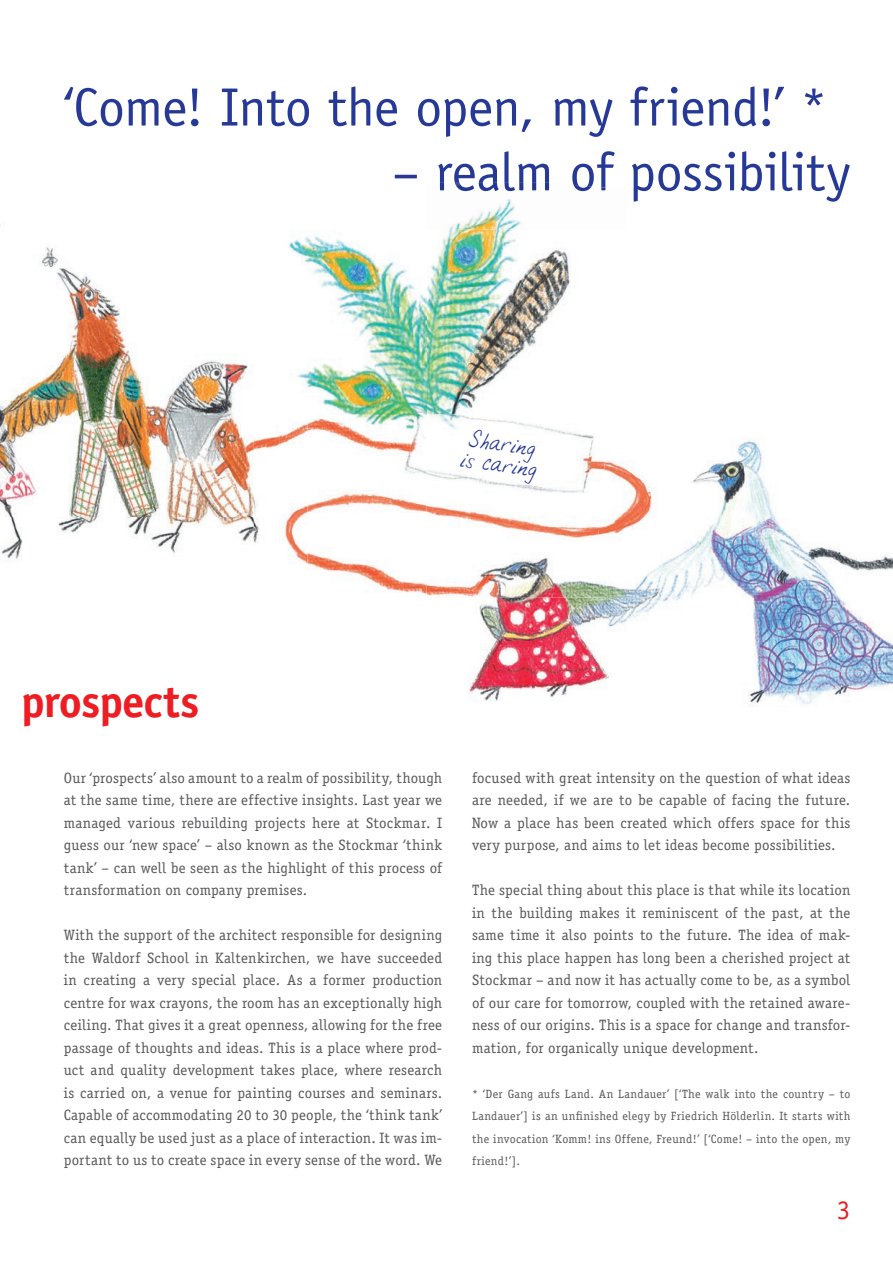
<style>
.page{position:relative;width:893px;height:1263px;background:#fff}
.page>*{position:absolute;margin:0;border:0;box-sizing:border-box;transform-origin:0 0}
.t1{font:54px "Officina Sans LT";letter-spacing:-.01em;color:#263996}
.t2{font:700 45px "Officina Sans ITC Pro";letter-spacing:-.01em;color:#ee1d23}
.t3{font:27px/21px "Brandys Hand";color:#263996}
.t4{font:27px "Officina Sans LT";color:#ee1d23}
.t5{font:15px/22.5px "Officina Serif";letter-spacing:.01em;color:#57585a;text-align:justify}
.t6{font:12px/22.5px "Officina Serif";letter-spacing:.02em;color:#57585a;text-align:justify}
</style>
<div class="page">
<img style="left:840px;top:552px;width:53px;height:144px">
<img style="left:627px;top:439px;width:213px;height:268px">
<img style="left:469px;top:598px;width:158px;height:103px">
<img style="left:566px;top:439px;width:92px;height:159px">
<img style="left:427px;top:558px;width:139px;height:40px">
<img style="left:0;top:224px;width:254px;height:336px">
<img style="left:254px;top:435px;width:54px;height:129px">
<img style="left:308px;top:553px;width:119px;height:41px">
<img style="left:449px;top:202px;width:72px;height:28px">
<img style="left:427px;top:230px;width:143px;height:185px">
<img style="left:427px;top:415px;width:182px;height:135px">
<img style="left:289px;top:234px;width:138px;height:181px">
<img style="left:279px;top:422px;width:29px;height:102px">
<img style="left:308px;top:415px;width:119px;height:98px">
<img style="left:439px;top:183px;width:167px;height:19px">
<h1 class="t1" style="left:64px;top:76px;width:765px">‘Come! Into the open, my friend!’ *</h1>
<h1 class="t1" style="left:392px;top:140px;width:460px">– realm of possibility</h1>
<h3 class="t3" style="left:465px;top:428px;width:78px;rotate:8deg">Sharing is caring</h3>
<h2 class="t2" style="left:21px;top:674px;width:180px">prospects</h2>
<p class="t5" style="left:64px;top:766px;width:380px">Our ‘prospects’ also amount to a realm of possibility, though at the same time, there are effective insights. Last year we managed various rebuilding projects here at Stockmar. I guess our ‘new space’ – also known as the Stockmar ‘think tank’ – can well be seen as the highlight of this process of transformation on company premises.</p>
<p class="t5" style="left:64px;top:924px;width:380px">With the support of the architect responsible for designing the Waldorf School in Kaltenkirchen, we have succeeded in creating a very special place. As a former production centre for wax crayons, the room has an exceptionally high ceiling. That gives it a great openness, allowing for the free passage of thoughts and ideas. This is a place where prod&shy;uct and quality development takes place, where research is carried on, a venue for painting courses and seminars.<br>Capable of accommodating 20 to 30 people, the ‘think tank’ can equally be used just as a place of interaction. It was im&shy;portant to us to create space in every sense of the word. We</p>
<p class="t5" style="left:472px;top:766px;width:380px">focused with great intensity on the question of what ideas are needed, if we are to be capable of facing the future.<br>Now a place has been created which offers space for this very purpose, and aims to let ideas become possibilities.</p>
<p class="t5" style="left:472px;top:879px;width:380px">The special thing about this place is that while its location in the building makes it reminiscent of the past, at the same time it also points to the future. The idea of mak&shy;ing this place happen has long been a cherished project at Stockmar – and now it has actually come to be, as a symbol of our care for tomorrow, coupled with the retained aware&shy;ness of our origins. This is a space for change and transfor&shy;mation, for organically unique development.</p>
<p class="t6" style="left:472px;top:1082px;width:380px">* ‘Der Gang aufs Land. An Landauer’ [‘The walk into the country – to Landauer’] is an unfinished elegy by Friedrich Hölderlin. It starts with the invocation ‘Komm! ins Offene, Freund!’ [‘Come! – into the open, my friend!’].</p>
<h3 class="t4" style="left:837px;top:1194px;width:15px">3</h3>
</div>
